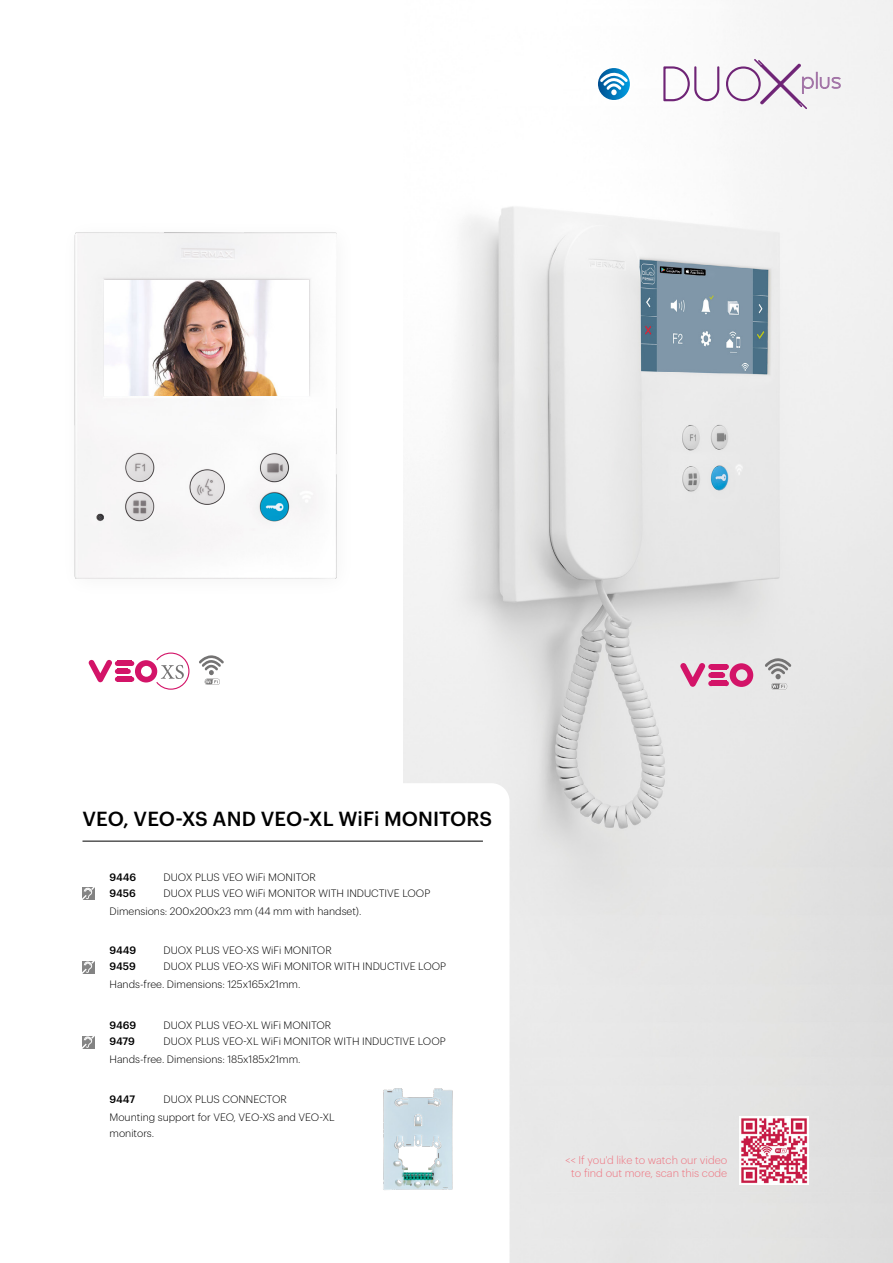
<style>
.page{position:relative;width:893px;height:1263px;background:#fff}
.page>*{position:absolute;margin:0;border:0;box-sizing:border-box;transform-origin:0 0}
.t1{font:500 19.95px "Graphik";color:#000}
.t2{font:300 10.95px/13px "Graphik";color:#ee7480;text-align:center}
.t3{font:300 10.5px/17.5px "Graphik";color:#000;text-align:center}
.t4{font:500 10.5px "Graphik";letter-spacing:-.01em;color:#000}
</style>
<div class="page">
<img style="left:404px;top:0;width:489px;height:1263px">
<svg style="left:82px;top:783px;width:427px;height:480px"></svg>
<img style="left:382px;top:1087px;width:73px;height:104px">
<hr style="left:82px;top:841px;width:401px;height:1px;background:#000">
<svg style="left:82px;top:1036px;width:13px;height:12px"></svg>
<svg style="left:726px;top:59px;width:115px;height:50px"></svg>
<svg style="left:663px;top:66px;width:56px;height:35px"></svg>
<svg style="left:597px;top:67px;width:34px;height:34px"></svg>
<div style="left:596px;top:66px;width:35px;height:36px;border:2px solid #fff;border-radius:50%"></div>
<svg style="left:600px;top:73px;width:28px;height:22px"></svg>
<svg style="left:82px;top:961px;width:13px;height:12px"></svg>
<svg style="left:82px;top:887px;width:13px;height:12px"></svg>
<img style="left:740px;top:1116px;width:68px;height:68px">
<svg style="left:199px;top:655px;width:25px;height:30px"></svg>
<div style="left:117px;top:661px;width:15px;height:5px;background:#d31468"></div>
<div style="left:117px;top:677px;width:15px;height:5px;background:#d31468"></div>
<div style="left:117px;top:669px;width:11px;height:5px;background:#d31468"></div>
<svg style="left:89px;top:660px;width:31px;height:22px"></svg>
<svg style="left:126px;top:652px;width:64px;height:38px"></svg>
<div style="left:711px;top:664px;width:15px;height:5px;background:#d31468"></div>
<div style="left:711px;top:681px;width:15px;height:5px;background:#d31468"></div>
<div style="left:711px;top:672px;width:11px;height:6px;background:#d31468"></div>
<svg style="left:720px;top:663px;width:33px;height:24px"></svg>
<svg style="left:680px;top:663px;width:34px;height:24px"></svg>
<svg style="left:765px;top:658px;width:26px;height:32px"></svg>
<img style="left:75px;top:233px;width:262px;height:346px">
<img style="left:105px;top:280px;width:203px;height:115px">
<h1 class="t1" style="left:83px;top:803px;width:411px">VEO, VEO-XS AND VEO-XL WiFi MONITORS</h1>
<p class="t4" style="left:110px;top:869px;width:28px">9446</p>
<p class="t3" style="left:164px;top:867px;width:154px">DUOX PLUS VEO WiFi MONITOR</p>
<p class="t4" style="left:110px;top:885px;width:28px">9456</p>
<p class="t3" style="left:164px;top:884px;width:268px">DUOX PLUS VEO WiFi MONITOR WITH INDUCTIVE LOOP</p>
<p class="t3" style="left:110px;top:901px;width:253px">Dimensions: 200x200x23 mm (44 mm with handset).</p>
<p class="t4" style="left:110px;top:942px;width:28px">9449</p>
<p class="t3" style="left:164px;top:940px;width:170px">DUOX PLUS VEO-XS WiFi MONITOR</p>
<p class="t4" style="left:110px;top:959px;width:28px">9459</p>
<p class="t3" style="left:164px;top:957px;width:284px">DUOX PLUS VEO-XS WiFi MONITOR WITH INDUCTIVE LOOP</p>
<p class="t3" style="left:110px;top:974px;width:192px">Hands-free. Dimensions: 125x165x21mm.</p>
<p class="t4" style="left:110px;top:1017px;width:28px">9469</p>
<p class="t3" style="left:164px;top:1015px;width:169px">DUOX PLUS VEO-XL WiFi MONITOR</p>
<p class="t4" style="left:110px;top:1033px;width:27px">9479</p>
<p class="t3" style="left:164px;top:1032px;width:284px">DUOX PLUS VEO-XL WiFi MONITOR WITH INDUCTIVE LOOP</p>
<p class="t3" style="left:110px;top:1049px;width:193px">Hands-free. Dimensions: 185x185x21mm.</p>
<p class="t4" style="left:110px;top:1091px;width:27px">9447</p>
<p class="t3" style="left:110px;top:1089px;width:227px">DUOX PLUS CONNECTOR<br>Mounting support for VEO, VEO-XS and VEO-XL</p>
<p class="t3" style="left:110px;top:1123px;width:46px">monitors.</p>
<p class="t2" style="left:565px;top:1153px;width:164px">&lt;&lt; If you'd like to watch our video to find out more, scan this code</p>
</div>
